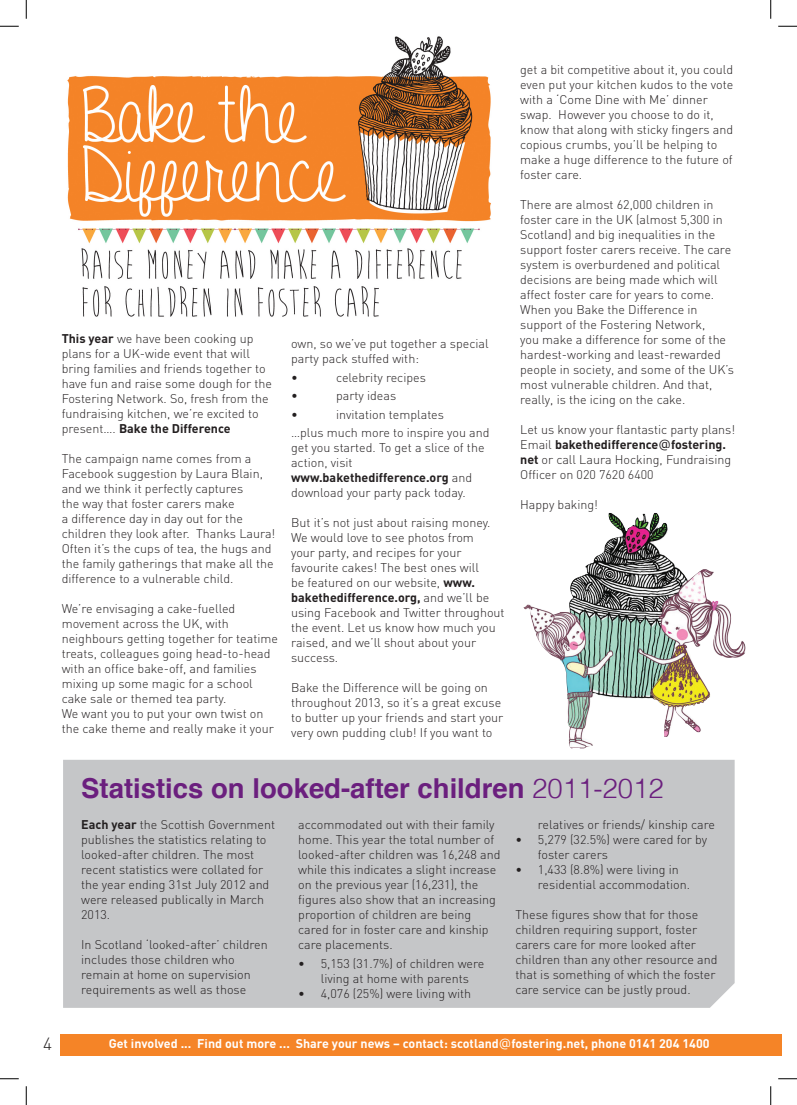
<style>
.page{position:relative;width:797px;height:1105px;background:#fff}
.page>*{position:absolute;margin:0;border:0;box-sizing:border-box;transform-origin:0 0}
.t1{font:700 27.5px "Helvetica";color:#6b1f7e}
.t2{font:300 17.5px "DIN";color:#231f20}
.t3{font:300 12.5px/15px "DIN";color:#231f20}
.t4{font:700 12.5px "DIN";color:#fff}
.s1{font-weight:700}
.s2{font-family:"Verdana";font-weight:400}
.s3{font-weight:300}
</style>
<div class="page">
<div style="left:63px;top:760px;width:671px;height:248px;background:#c5c6c8"></div>
<div style="left:60px;top:1034px;width:721px;height:21px;background:#f58427"></div>
<img style="left:67px;top:36px;width:424px;height:281px">
<img style="left:523px;top:513px;width:223px;height:236px">
<svg style="left:0;top:25px;width:19px;height:2px"></svg>
<svg style="left:778px;top:25px;width:19px;height:2px"></svg>
<svg style="left:0;top:1078px;width:19px;height:1px"></svg>
<svg style="left:778px;top:1078px;width:19px;height:1px"></svg>
<svg style="left:25px;top:0;width:2px;height:19px"></svg>
<svg style="left:25px;top:1086px;width:2px;height:19px"></svg>
<svg style="left:770px;top:0;width:1px;height:19px"></svg>
<svg style="left:770px;top:1086px;width:1px;height:19px"></svg>
<p class="t3" style="left:62px;top:331px;width:212px"><span class="s1">This year</span> we have been cooking up plans for a UK-wide event that will bring families and friends together to have fun and raise some dough for the Fostering Network. So, fresh from the fundraising kitchen, we’re excited to present…. <span class="s1">Bake the Difference</span></p>
<p class="t3" style="left:62px;top:451px;width:215px">The campaign name comes from a Facebook suggestion by Laura Blain, and we think it perfectly captures<br>the way that foster carers make<br>a difference day in day out for the children they look after. Thanks Laura!<br>Often it’s the cups of tea, the hugs and the family gatherings that make all the difference to a vulnerable child.</p>
<p class="t3" style="left:62px;top:601px;width:218px">We’re envisaging a cake-fuelled movement across the UK, with neighbours getting together for teatime treats, colleagues going head-to-head with an office bake-off, and families mixing up some magic for a school cake sale or themed tea party.<br>We want you to put your own twist on the cake theme and really make it your</p>
<p class="t3" style="left:291px;top:336px;width:199px">own, so we’ve put together a special party pack stuffed with:</p>
<p class="t3" style="left:291px;top:370px;width:8px">•</p>
<p class="t3" style="left:336px;top:370px;width:91px">celebrity recipes</p>
<p class="t3" style="left:291px;top:388px;width:8px">•</p>
<p class="t3" style="left:336px;top:388px;width:62px">party ideas</p>
<p class="t3" style="left:291px;top:407px;width:8px">•</p>
<p class="t3" style="left:291px;top:405px;width:200px;line-height:18.5px;text-align:center">invitation templates<br>…plus much more to inspire you and</p>
<p class="t3" style="left:291px;top:440px;width:195px">get you started. To get a slice of the action, visit <span class="s1">www.bakethedifference.org</span> and download your party pack today.</p>
<p class="t3" style="left:291px;top:515px;width:215px">But it’s not just about raising money.<br>We would love to see photos from<br>your party, and recipes for your favourite cakes! The best ones will<br>be featured on our website, <span class="s1">www. bakethedifference.org,</span> and we’ll be using Facebook and Twitter throughout the event. Let us know how much you raised, and we’ll shout about your success.</p>
<p class="t3" style="left:291px;top:680px;width:214px">Bake the Difference will be going on throughout 2013, so it’s a great excuse to butter up your friends and start your very own pudding club! If you want to</p>
<p class="t3" style="left:520px;top:62px;width:214px">get a bit competitive about it, you could even put your kitchen kudos to the vote with a ‘Come Dine with Me’ dinner swap. However you choose to do it, know that along with sticky fingers and copious crumbs, you’ll be helping to make a huge difference to the future of foster care.</p>
<p class="t3" style="left:520px;top:197px;width:215px">There are almost 62,000 children in foster care in the UK (almost 5,300 in Scotland) and big inequalities in the support foster carers receive. The care system is overburdened and political decisions are being made which will affect foster care for years to come.<br>When you Bake the Difference in support of the Fostering Network,<br>you make a difference for some of the hardest-working and least-rewarded people in society, and some of the UK’s most vulnerable children. And that, really, is the icing on the cake.</p>
<p class="t3" style="left:520px;top:422px;width:216px">Let us know your flantastic party plans!<br>Email <span class="s1">bakethedifference</span><span class="s2">@</span><span class="s1">fostering. net</span> or call Laura Hocking, Fundraising Officer on 020 7620 6400</p>
<p class="t3" style="left:520px;top:497px;width:79px">Happy baking!</p>
<h1 class="t1" style="left:81px;top:766px;width:584px">Statistics on looked-after children <span class="s3">2011-2012</span></h1>
<p class="t3" style="left:81px;top:817px;width:195px"><span class="s1">Each year</span> the Scottish Government publishes the statistics relating to looked-after children. The most recent statistics were collated for the year ending 31st July 2012 and were released publically in March<br>2013.</p>
<p class="t3" style="left:81px;top:937px;width:188px">In Scotland ‘looked-after’ children includes those children who remain at home on supervision requirements as well as those</p>
<p class="t3" style="left:298px;top:817px;width:204px">accommodated out with their family home. This year the total number of looked-after children was 16,248 and while this indicates a slight increase on the previous year (16,231), the figures also show that an increasing proportion of children are being cared for in foster care and kinship care placements.</p>
<p class="t3" style="left:298px;top:955px;width:187px;text-align:center">• 5,153 (31.7%) of children were living at home with parents</p>
<p class="t3" style="left:298px;top:985px;width:174px">• 4,076 (25%) were living with</p>
<p class="t3" style="left:538px;top:817px;width:178px">relatives or friends/ kinship care</p>
<p class="t3" style="left:538px;top:832px;width:171px;text-indent:-22px">• 5,279 (32.5%) were cared for by foster carers</p>
<p class="t3" style="left:538px;top:862px;width:154px;text-indent:-22px">• 1,433 (8.8%) were living in residential accommodation.</p>
<p class="t3" style="left:515px;top:907px;width:203px">These figures show that for those children requiring support, foster carers care for more looked after children than any other resource and that is something of which the foster care service can be justly proud.</p>
<h2 class="t2" style="left:43px;top:1033px;width:10px">4</h2>
<p class="t4" style="left:109px;top:1036px;width:392px">Get involved ... Find out more ... Share your news – contact: scotland</p>
<p class="t4" style="left:111px;top:1036px;width:598px">Get involved ... Find out more ... Share your news – contact scotland<span class="s2">@@</span>fostering.net, phone 0141 204 1400</p>
<p class="t4" style="left:511px;top:1036px;width:200px">fostering.net, phone 0141 204 1400</p>
</div>
